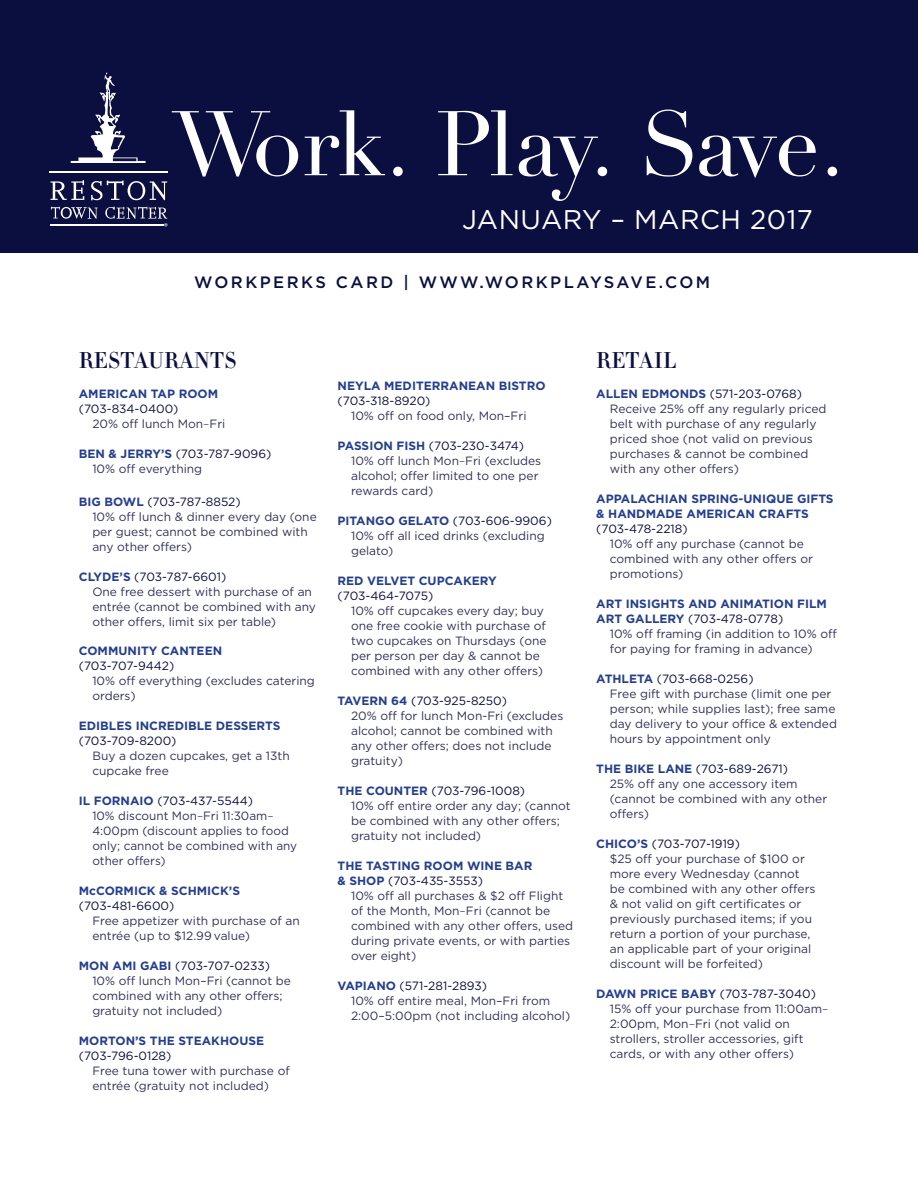
<style>
.page{position:relative;width:918px;height:1188px;background:#fff}
.page>*{position:absolute;margin:0;border:0;box-sizing:border-box;transform-origin:0 0}
.t1{font:90px "Didot";letter-spacing:-.05em;color:#fff}
.subhead{font:27px "Gotham";letter-spacing:.02em;color:#fff}
.subhead-2{font:500 22.5px "HTF Didot M06";letter-spacing:.02em;color:#0b0f40}
.body_copy{font:500 16.5px "Gotham";letter-spacing:.15em;color:#0b0f40}
.body_copy-2{font:12px/15px "Gotham";color:#313158}
.business_name{font:12px "Gotham";letter-spacing:-.005em;color:#0b0f40}
.business_name-2{font:700 12px/15px "Gotham";color:#253f8e}
.t2{font:9.9px "Myriad Pro";color:#fff}
.s1{font-weight:300}
.s2{font-weight:700;color:#253f8e}
.s3{font-weight:400;color:#0b0f40}
</style>
<div class="page">
<div style="left:0;top:0;width:918px;height:253px;background:#0b0f40"></div>
<svg style="left:71px;top:72px;width:75px;height:91px"></svg>
<hr style="left:50px;top:172px;width:118px;height:1px;background:#fff">
<svg style="left:91px;top:181px;width:76px;height:19px"></svg>
<svg style="left:51px;top:180px;width:33px;height:20px"></svg>
<svg style="left:51px;top:207px;width:47px;height:12px"></svg>
<svg style="left:105px;top:207px;width:62px;height:12px"></svg>
<hr style="left:50px;top:225px;width:113px;height:1px;background:#fff">
<p class="t1" style="left:173px;top:90px;width:674px">Work. Play. Save.</p>
<p class="t2" style="left:164px;top:221px;width:6px">®</p>
<p class="subhead" style="left:462px;top:203px;width:352px">JANUARY – MARCH 2017</p>
<p class="body_copy" style="left:194px;top:271px;width:518px">WORKPERKS CARD | WWW.WORKPLAYSAVE.COM</p>
<p class="subhead-2" style="left:79px;top:344px;width:159px">RESTAURANTS</p>
<p class="business_name-2" style="left:79px;top:386px;width:141px">AMERICAN TAP ROOM</p>
<p class="business_name" style="left:79px;top:401px;width:101px">(703-834-0400)</p>
<p class="body_copy-2" style="left:92px;top:416px;width:135px">20% off lunch Mon<span class="s1">–</span>Fri</p>
<p class="business_name" style="left:79px;top:446px;width:194px"><span class="s2">BEN &amp; JERRY’S</span> (703-787-9096)</p>
<p class="body_copy-2" style="left:92px;top:461px;width:111px">10% off everything</p>
<p class="business_name" style="left:79px;top:494px;width:163px"><span class="s2">BIG BOWL</span> (703-787-8852)</p>
<p class="body_copy-2" style="left:92px;top:509px;width:226px">10% off lunch &amp; dinner every day (one per guest; cannot be combined with any other offers)</p>
<p class="business_name" style="left:79px;top:569px;width:149px"><span class="s2">CLYDE’S</span> (703-787-6601)</p>
<p class="body_copy-2" style="left:92px;top:584px;width:225px">One free dessert with purchase of an entrée (cannot be combined with any other offers, limit six per table)</p>
<p class="business_name-2" style="left:79px;top:643px;width:145px">COMMUNITY CANTEEN</p>
<p class="business_name" style="left:79px;top:658px;width:97px">(703-707-9442)</p>
<p class="body_copy-2" style="left:92px;top:673px;width:224px">10% off everything (excludes catering orders)</p>
<p class="business_name-2" style="left:79px;top:718px;width:203px">EDIBLES INCREDIBLE DESSERTS</p>
<p class="business_name" style="left:79px;top:733px;width:99px">(703-709-8200)</p>
<p class="body_copy-2" style="left:92px;top:748px;width:199px">Buy a dozen cupcakes, get a 13th cupcake free</p>
<p class="business_name" style="left:79px;top:793px;width:176px"><span class="s2">IL FORNAIO</span> (703-437-5544)</p>
<p class="body_copy-2" style="left:92px;top:808px;width:206px">10% discount Mon<span class="s1">–</span>Fri 11:30am<span class="s1">–<br></span>4:00pm (discount applies to food only; cannot be combined with any other offers)</p>
<p class="business_name-2" style="left:79px;top:883px;width:163px">McCORMICK &amp; SCHMICK’S</p>
<p class="business_name" style="left:79px;top:898px;width:97px">(703-481-6600)</p>
<p class="body_copy-2" style="left:92px;top:913px;width:209px">Free appetizer with purchase of an entrée (up to $12.99 value)</p>
<p class="business_name" style="left:79px;top:958px;width:193px"><span class="s2">MON AMI GABI</span> (703-707-0233)</p>
<p class="body_copy-2" style="left:92px;top:973px;width:200px">10% off lunch Mon–Fri (cannot be combined with any other offers; gratuity not included)</p>
<p class="business_name-2" style="left:79px;top:1033px;width:187px">MORTON’S THE STEAKHOUSE</p>
<p class="business_name" style="left:79px;top:1048px;width:94px">(703-796-0128)</p>
<p class="body_copy-2" style="left:92px;top:1063px;width:199px">Free tuna tower with purchase of entrée (gratuity not included)</p>
<p class="business_name-2" style="left:338px;top:378px;width:210px">NEYLA MEDITERRANEAN BISTRO</p>
<p class="business_name" style="left:338px;top:393px;width:94px">(703-318-8920)</p>
<p class="body_copy-2" style="left:351px;top:408px;width:177px">10% off on food only, Mon–Fri</p>
<p class="business_name" style="left:338px;top:438px;width:188px"><span class="s2">PASSION FISH</span> (703-230-3474)</p>
<p class="body_copy-2" style="left:351px;top:453px;width:192px">10% off lunch Mon<span class="s1">–</span>Fri (excludes alcohol; offer limited to one per rewards card)</p>
<p class="business_name" style="left:338px;top:513px;width:216px"><span class="s2">PITANGO GELATO</span> (703-606-9906)</p>
<p class="body_copy-2" style="left:351px;top:528px;width:195px">10% off all iced drinks (excluding gelato)</p>
<p class="business_name-2" style="left:338px;top:573px;width:161px">RED VELVET CUPCAKERY</p>
<p class="business_name" style="left:338px;top:588px;width:97px">(703-464-7075)</p>
<p class="body_copy-2" style="left:351px;top:603px;width:197px">10% off cupcakes every day; buy one free cookie with purchase of two cupcakes on Thursdays (one per person per day &amp; cannot be combined with any other offers)</p>
<p class="business_name" style="left:338px;top:693px;width:171px"><span class="s2">TAVERN 64</span> (703-925-8250)</p>
<p class="body_copy-2" style="left:351px;top:708px;width:214px">20% off for lunch Mon-Fri (excludes alcohol; cannot be combined with any other offers; does not include gratuity)</p>
<p class="business_name" style="left:338px;top:783px;width:189px"><span class="s2">THE COUNTER</span> (703-796-1008)</p>
<p class="body_copy-2" style="left:351px;top:798px;width:221px">10% off entire order any day; (cannot be combined with any other offers; gratuity not included)</p>
<p class="business_name-2" style="left:338px;top:858px;width:196px">THE TASTING ROOM WINE BAR</p>
<p class="business_name" style="left:338px;top:873px;width:147px"><span class="s2">&amp; SHOP</span> (703-435-3553)</p>
<p class="body_copy-2" style="left:351px;top:888px;width:224px">10% off all purchases &amp; $2 off Flight of the Month, Mon<span class="s1">–</span>Fri (cannot be combined with any other offers, used during private events, or with parties over eight)</p>
<p class="business_name" style="left:338px;top:978px;width:151px"><span class="s2">VAPIANO</span> (571-281-2893)</p>
<p class="body_copy-2" style="left:351px;top:993px;width:221px">10% off entire meal, Mon–Fri from<br>2:00–5:00pm (not including alcohol)</p>
<p class="subhead-2" style="left:596px;top:344px;width:82px">RETAIL</p>
<p class="business_name" style="left:596px;top:386px;width:207px"><span class="s2">ALLEN EDMONDS</span> (571-203-0768)</p>
<p class="body_copy-2" style="left:610px;top:401px;width:218px">Receive 25% off any regularly priced belt with purchase of any regularly priced shoe (not valid on previous purchases &amp; cannot be combined with any other offers)</p>
<p class="business_name-2" style="left:596px;top:491px;width:239px">APPALACHIAN SPRING-UNIQUE GIFTS &amp; HANDMADE AMERICAN CRAFTS</p>
<p class="business_name" style="left:596px;top:521px;width:93px">(703-478-2218)</p>
<p class="body_copy-2" style="left:610px;top:536px;width:205px">10% off any purchase (cannot be combined with any other offers or promotions)</p>
<p class="business_name-2" style="left:596px;top:596px;width:232px">ART INSIGHTS AND ANIMATION FILM<br>ART GALLERY <span class="s3">(703-478-0778)</span></p>
<p class="body_copy-2" style="left:610px;top:626px;width:229px">10% off framing (in addition to 10% off for paying for framing in advance)</p>
<p class="business_name" style="left:596px;top:671px;width:159px"><span class="s2">ATHLETA</span> (703-668-0256)</p>
<p class="body_copy-2" style="left:610px;top:686px;width:229px">Free gift with purchase (limit one per person; while supplies last); free same day delivery to your office &amp; extended hours by appointment only</p>
<p class="business_name" style="left:596px;top:761px;width:193px"><span class="s2">THE BIKE LANE</span> (703-689-2671)</p>
<p class="body_copy-2" style="left:610px;top:776px;width:219px">25% off any one accessory item (cannot be combined with any other offers)</p>
<p class="business_name" style="left:596px;top:836px;width:145px"><span class="s2">CHICO’S</span> (703-707-1919)</p>
<p class="body_copy-2" style="left:610px;top:851px;width:207px">$25 off your purchase of $100 or more every Wednesday (cannot be combined with any other offers &amp; not valid on gift certificates or previously purchased items; if you return a portion of your purchase, an applicable part of your original discount will be forfeited)</p>
<p class="business_name" style="left:596px;top:986px;width:221px"><span class="s2">DAWN PRICE BABY</span> (703-787-3040)</p>
<p class="body_copy-2" style="left:610px;top:1001px;width:220px">15% off your purchase from 11:00am<span class="s1">– </span>2:00pm, Mon<span class="s1">–</span>Fri (not valid on strollers, stroller accessories, gift cards, or with any other offers)</p>
</div>
